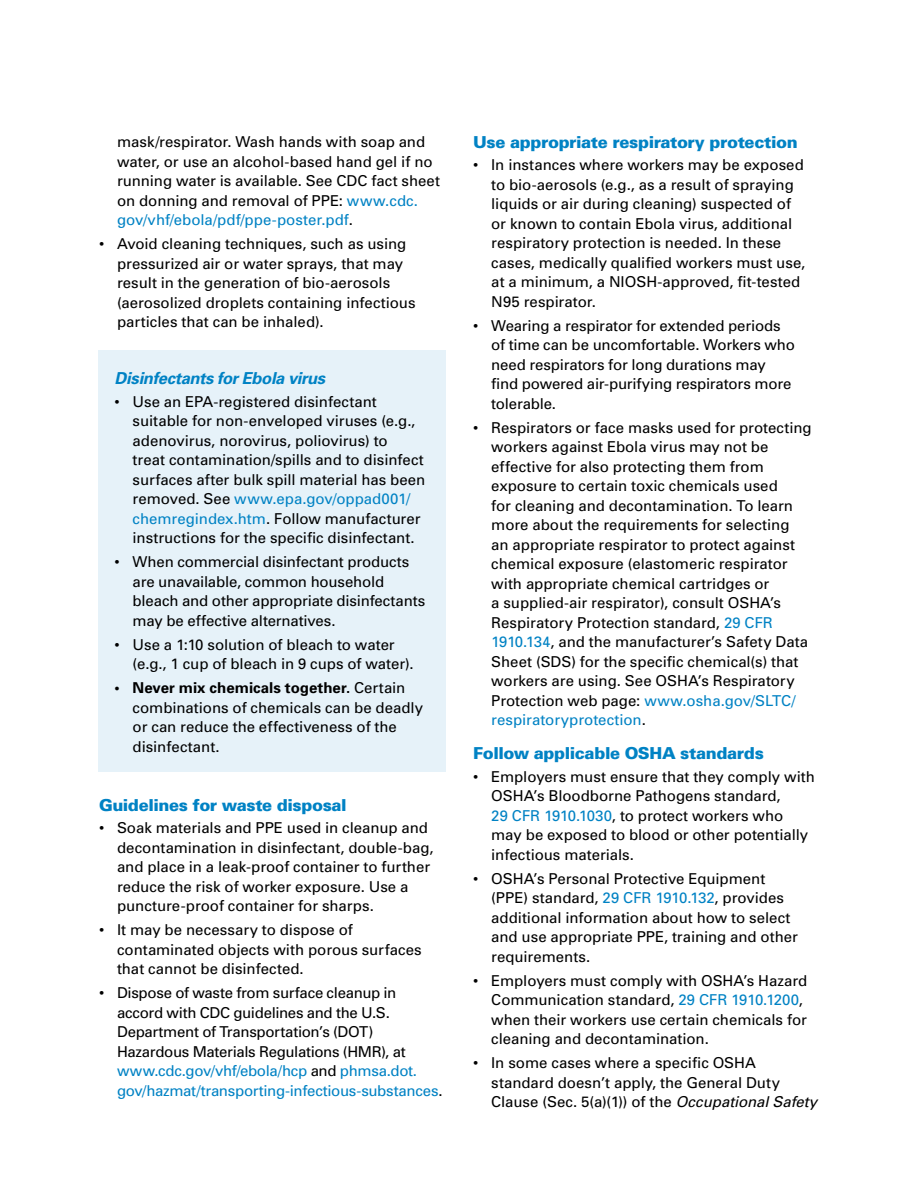
<style>
.page{position:relative;width:918px;height:1188px;background:#fff}
.page>*{position:absolute;margin:0;border:0;box-sizing:border-box;transform-origin:0 0}
.Subhead{font:900 16.5px "Univers";letter-spacing:-.025em;color:#0082c4}
.Sub-Subhead{font:italic 700 16.5px "Univers";letter-spacing:-.02em;color:#0082c4}
.Bullet{font:15px/19.5px "Univers";letter-spacing:-.005em;color:#000}
.Bullet_with_space_af{font:15px/19.5px "Univers";color:#000}
.s1{color:#0082c4}
.s2{font-weight:700}
.s3{font-style:italic}
</style>
<div class="page">
<div style="left:98px;top:351px;width:348px;height:421px;background:#e6f2f9"></div>
<p class="Bullet" style="left:117px;top:132px;width:325px">mask/respirator. Wash hands with soap and water, or use an alcohol-based hand gel if no running water is available. See CDC fact sheet on donning and removal of PPE: <span class="s1">www.cdc. gov/vhf/ebola/pdf/ppe-poster.pdf</span>.</p>
<p class="Bullet_with_space_af" style="left:117px;top:234px;width:300px;text-indent:-18px">• Avoid cleaning techniques, such as using pressurized air or water sprays, that may result in the generation of bio-aerosols (aerosolized droplets containing infectious particles that can be inhaled).</p>
<p class="Sub-Subhead" style="left:115px;top:368px;width:212px">Disinfectants for Ebola virus</p>
<p class="Bullet" style="left:133px;top:391px;width:294px;text-indent:-18px">• Use an EPA-registered disinfectant suitable for non-enveloped viruses (e.g., adenovirus, norovirus, poliovirus) to<br>treat contamination/spills and to disinfect surfaces after bulk spill material has been removed. See <span class="s1">www.epa.gov/oppad001/ chemregindex.htm</span>. Follow manufacturer instructions for the specific disinfectant.</p>
<p class="Bullet" style="left:133px;top:552px;width:294px;text-indent:-18px">• When commercial disinfectant products are unavailable, common household bleach and other appropriate disinfectants may be effective alternatives.</p>
<p class="Bullet" style="left:133px;top:634px;width:283px;text-indent:-18px">• Use a 1:10 solution of bleach to water (e.g., 1 cup of bleach in 9 cups of water).</p>
<p class="Bullet" style="left:133px;top:678px;width:292px;text-indent:-18px"><span class="s2">• Never mix chemicals together.</span> Certain combinations of chemicals can be deadly or can reduce the effectiveness of the disinfectant.</p>
<p class="Subhead" style="left:99px;top:795px;width:249px">Guidelines for waste disposal</p>
<p class="Bullet" style="left:117px;top:818px;width:318px;text-indent:-18px">• Soak materials and PPE used in cleanup and decontamination in disinfectant, double-bag, and place in a leak-proof container to further reduce the risk of worker exposure. Use a puncture-proof container for sharps.</p>
<p class="Bullet" style="left:117px;top:920px;width:306px;text-indent:-18px">• It may be necessary to dispose of contaminated objects with porous surfaces that cannot be disinfected.</p>
<p class="Bullet" style="left:117px;top:983px;width:327px;text-indent:-18px">• Dispose of waste from surface cleanup in accord with CDC guidelines and the U.S.<br>Department of Transportation’s (DOT)<br>Hazardous Materials Regulations (HMR), at <span class="s1">www.cdc.gov/vhf/ebola/hcp</span> and <span class="s1">phmsa.dot. gov/hazmat/transporting-infectious-substances</span>.</p>
<p class="Subhead" style="left:473px;top:132px;width:326px">Use appropriate respiratory protection</p>
<p class="Bullet" style="left:491px;top:155px;width:316px;text-indent:-18px">• In instances where workers may be exposed to bio-aerosols (e.g., as a result of spraying liquids or air during cleaning) suspected of or known to contain Ebola virus, additional respiratory protection is needed. In these cases, medically qualified workers must use, at a minimum, a NIOSH-approved, fit-tested N95 respirator.</p>
<p class="Bullet" style="left:491px;top:316px;width:305px;text-indent:-18px">• Wearing a respirator for extended periods of time can be uncomfortable. Workers who need respirators for long durations may find powered air-purifying respirators more tolerable.</p>
<p class="Bullet_with_space_af" style="left:491px;top:418px;width:322px;text-indent:-18px">• Respirators or face masks used for protecting workers against Ebola virus may not be effective for also protecting them from exposure to certain toxic chemicals used<br>for cleaning and decontamination. To learn more about the requirements for selecting<br>an appropriate respirator to protect against chemical exposure (elastomeric respirator with appropriate chemical cartridges or<br>a supplied-air respirator), consult OSHA’s Respiratory Protection standard, <span class="s1">29 CFR 1910.134</span>, and the manufacturer’s Safety Data Sheet (SDS) for the specific chemical(s) that workers are using. See OSHA’s Respiratory Protection web page: <span class="s1">www.osha.gov/SLTC/ respiratoryprotection</span>.</p>
<p class="Subhead" style="left:473px;top:743px;width:292px">Follow applicable OSHA standards</p>
<p class="Bullet" style="left:491px;top:766px;width:325px;text-indent:-18px">• Employers must ensure that they comply with OSHA’s Bloodborne Pathogens standard,<br><span class="s1">29 CFR 1910.1030</span>, to protect workers who may be exposed to blood or other potentially infectious materials.</p>
<p class="Bullet" style="left:491px;top:868px;width:308px;text-indent:-18px">• OSHA’s Personal Protective Equipment (PPE) standard, <span class="s1">29 CFR 1910.132</span>, provides additional information about how to select and use appropriate PPE, training and other requirements.</p>
<p class="Bullet" style="left:491px;top:970px;width:318px;text-indent:-18px">• Employers must comply with OSHA’s Hazard Communication standard, <span class="s1">29 CFR 1910.1200</span>, when their workers use certain chemicals for cleaning and decontamination.</p>
<p class="Bullet_with_space_af" style="left:491px;top:1053px;width:328px;text-indent:-18px">• In some cases where a specific OSHA standard doesn’t apply, the General Duty<br>Clause (Sec. 5(a)(1)) of the <span class="s3">Occupational Safety</span></p>
</div>
